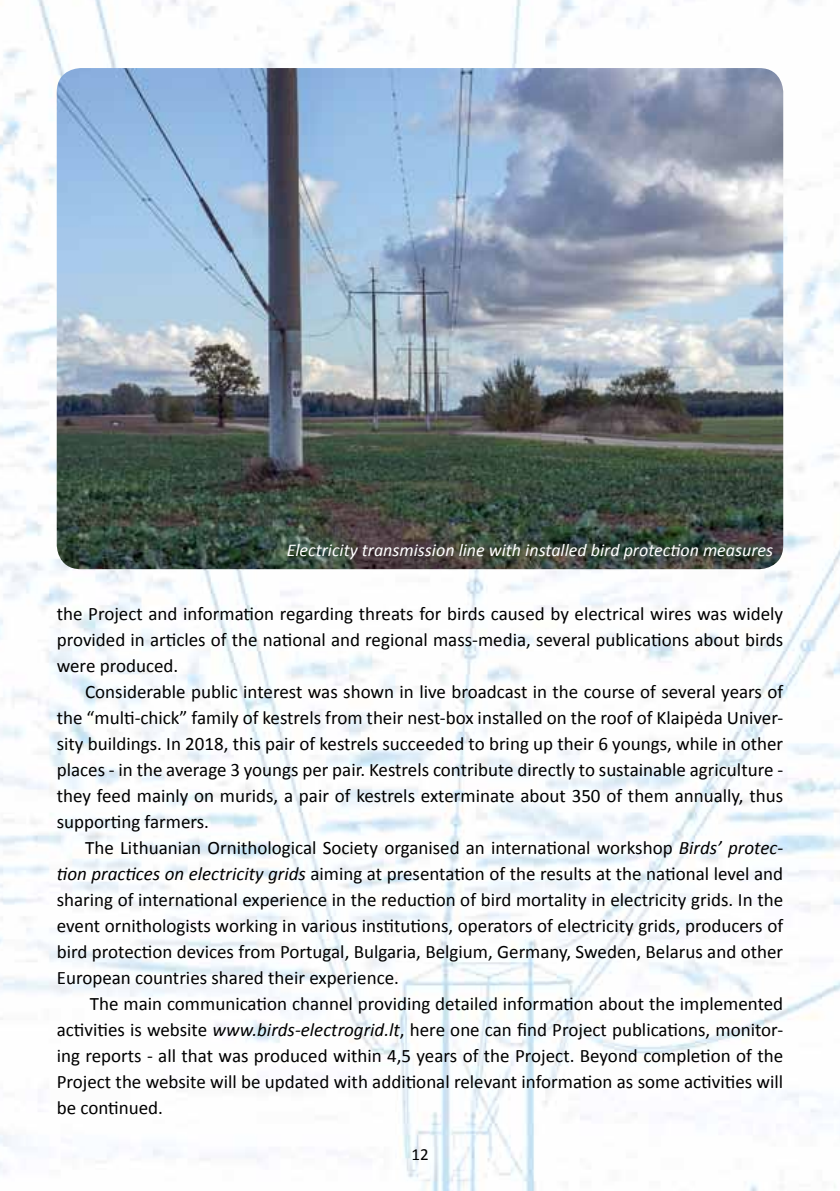
<style>
.page{position:relative;width:840px;height:1191px;background:#fff}
.page>*{position:absolute;margin:0;border:0;box-sizing:border-box;transform-origin:0 0}
.t1{font:19px/26px "Calibri";color:#000;text-align:justify}
.t2{font:italic 18px "Calibri";color:#fff}
.t3{font:17px "Calibri";color:#000}
.s1{font-style:italic}
</style>
<div class="page">
<img style="left:0;top:0;width:839px;height:1191px">
<img style="left:57px;top:68px;width:725px;height:501px">
<p class="t2" style="left:286px;top:538px;width:487px">Electricity transmission line with installed bird protection measures</p>
<p class="t1" style="left:57px;top:600px;width:727px">the Project and information regarding threats for birds caused by electrical wires was widely provided in articles of the national and regional mass-media, several publications about birds were produced.</p>
<p class="t1" style="left:57px;top:678px;width:727px;text-indent:28px">Considerable public interest was shown in live broadcast in the course of several years of the “multi-chick” family of kestrels from their nest-box installed on the roof of Klaipėda Univer&shy;sity buildings. In 2018, this pair of kestrels succeeded to bring up their 6 youngs, while in other places - in the average 3 youngs per pair. Kestrels contribute directly to sustainable agriculture - they feed mainly on murids, a pair of kestrels exterminate about 350 of them annually, thus supporting farmers.</p>
<p class="t1" style="left:57px;top:834px;width:727px;text-indent:28px">The Lithuanian Ornithological Society organised an international workshop <span class="s1">Birds’ protec&shy;tion practices on electricity grids</span> aiming at presentation of the results at the national level and sharing of international experience in the reduction of bird mortality in electricity grids. In the event ornithologists working in various institutions, operators of electricity grids, producers of bird protection devices from Portugal, Bulgaria, Belgium, Germany, Sweden, Belarus and other European countries shared their experience.</p>
<p class="t1" style="left:57px;top:990px;width:727px;text-indent:33px">The main communication channel providing detailed information about the implemented activities is website <span class="s1">www.birds-electrogrid.lt</span>, here one can find Project publications, monitor&shy;ing reports - all that was produced within 4,5 years of the Project. Beyond completion of the Project the website will be updated with additional relevant information as some activities will be continued.</p>
<p class="t3" style="left:411px;top:1145px;width:19px">1212</p>
</div>
